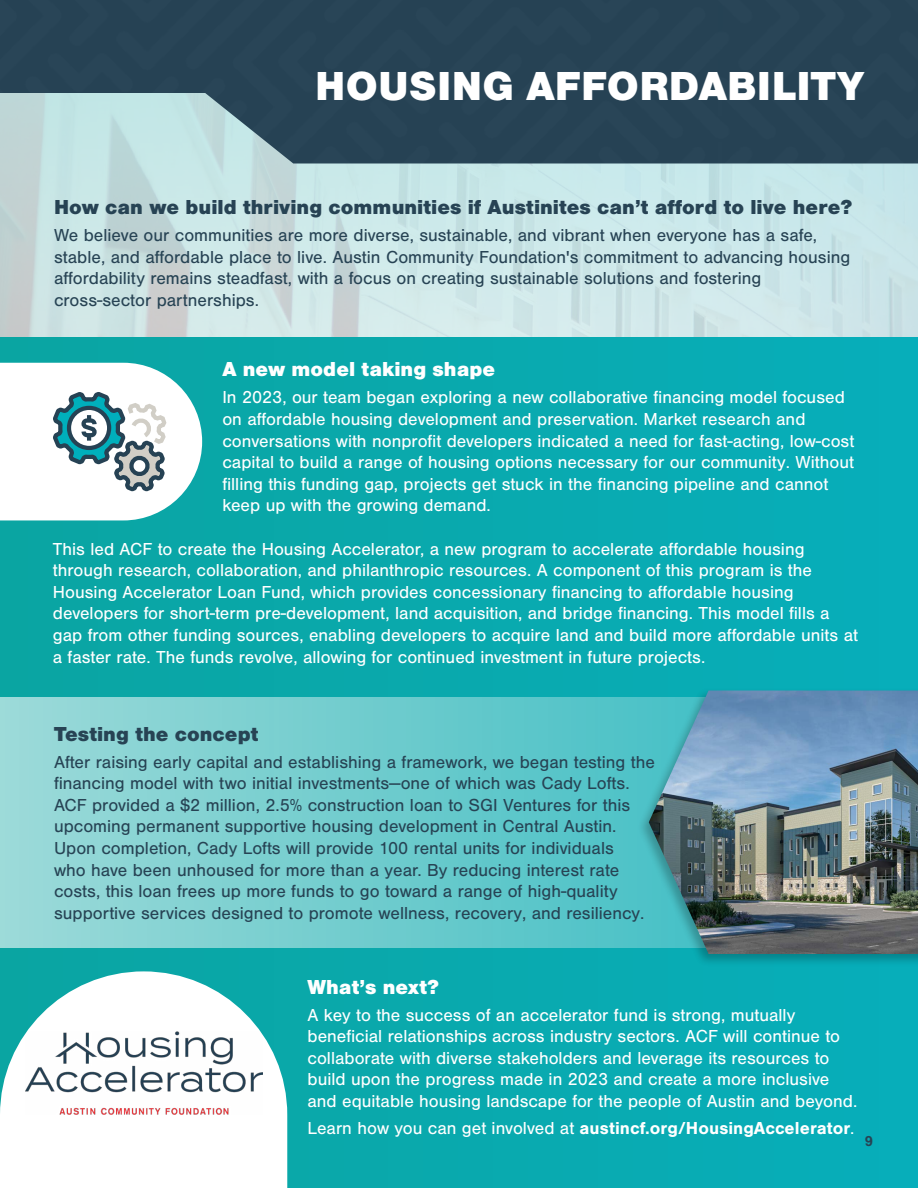
<style>
.page{position:relative;width:918px;height:1188px;background:#09aab0}
.page>*{position:absolute;margin:0;border:0;box-sizing:border-box;transform-origin:0 0}
.t1{font:900 42px "Foundation Sans";letter-spacing:.005em;color:#fff}
.t2{font:900 21px "Foundation Sans";color:#274354}
.t3{font:900 21px "Foundation Sans";color:#fff}
.t4{font:18px/21.6px "Foundation Sans";color:#fff}
.t5{font:18px/21.6px "Foundation Sans";color:#274354}
.t6{font:700 18px "Foundation Sans";color:#fff}
.t7{font:700 15px "Foundation Sans";color:#274354}
.s1{font-weight:400}
</style>
<div class="page">
<svg style="left:0;top:971px;width:287px;height:217px;fill:#fff"></svg>
<svg style="left:0;top:164px;width:918px;height:173px;background:#cbe4e5"></svg>
<img style="left:0;top:0;width:918px;height:164px">
<svg style="left:0;top:697px;width:637px;height:251px;background:#76cecf"></svg>
<div style="left:637px;top:687px;width:281px;height:280px;background:#000;opacity:.25"></div>
<img style="left:649px;top:690px;width:269px;height:264px">
<svg style="left:0;top:363px;width:202px;height:157px;background:#cce1e3"></svg>
<img style="left:25px;top:1031px;width:237px;height:83px">
<h1 class="t1" style="left:315px;top:62px;width:550px">HOUSING AFFORDABILITY</h1>
<p class="t2" style="left:54px;top:195px;width:800px">How can we build thriving communities if Austinites can’t afford to live here?</p>
<p class="t5" style="left:54px;top:225px;width:798px">We believe our communities are more diverse, sustainable, and vibrant when everyone has a safe, stable, and affordable place to live. Austin Community Foundation's commitment to advancing housing affordability remains steadfast, with a focus on creating sustainable solutions and fostering cross-sector partnerships.</p>
<p class="t3" style="left:222px;top:357px;width:274px">A new model taking shape</p>
<p class="t4" style="left:222px;top:387px;width:633px">In 2023, our team began exploring a new collaborative financing model focused on affordable housing development and preservation. Market research and conversations with nonprofit developers indicated a need for fast-acting, low-cost capital to build a range of housing options necessary for our community. Without filling this funding gap, projects get stuck in the financing pipeline and cannot keep up with the growing demand.</p>
<p class="t4" style="left:53px;top:538px;width:807px">This led ACF to create the Housing Accelerator, a new program to accelerate affordable housing through research, collaboration, and philanthropic resources. A component of this program is the Housing Accelerator Loan Fund, which provides concessionary financing to affordable housing developers for short-term pre-development, land acquisition, and bridge financing. This model fills a gap from other funding sources, enabling developers to acquire land and build more affordable units at a faster rate. The funds revolve, allowing for continued investment in future projects.</p>
<p class="t2" style="left:54px;top:722px;width:206px">Testing the concept</p>
<p class="t5" style="left:54px;top:751px;width:602px">After raising early capital and establishing a framework, we began testing the financing model with two initial investments—one of which was Cady Lofts.<br>ACF provided a $2 million, 2.5% construction loan to SGI Ventures for this upcoming permanent supportive housing development in Central Austin.<br>Upon completion, Cady Lofts will provide 100 rental units for individuals<br>who have been unhoused for more than a year. By reducing interest rate costs, this loan frees up more funds to go toward a range of high-quality supportive services designed to promote wellness, recovery, and resiliency.</p>
<p class="t3" style="left:308px;top:975px;width:133px">What’s next?</p>
<p class="t4" style="left:308px;top:1004px;width:551px">A key to the success of an accelerator fund is strong, mutually beneficial relationships across industry sectors. ACF will continue to collaborate with diverse stakeholders and leverage its resources to build upon the progress made in 2023 and create a more inclusive and equitable housing landscape for the people of Austin and beyond.</p>
<p class="t6" style="left:308px;top:1118px;width:549px"><span class="s1">Learn how you can get involved at</span> austincf.org/HousingAccelerator<span class="s1">.</span></p>
<p class="t7" style="left:865px;top:1133px;width:10px">9</p>
</div>
